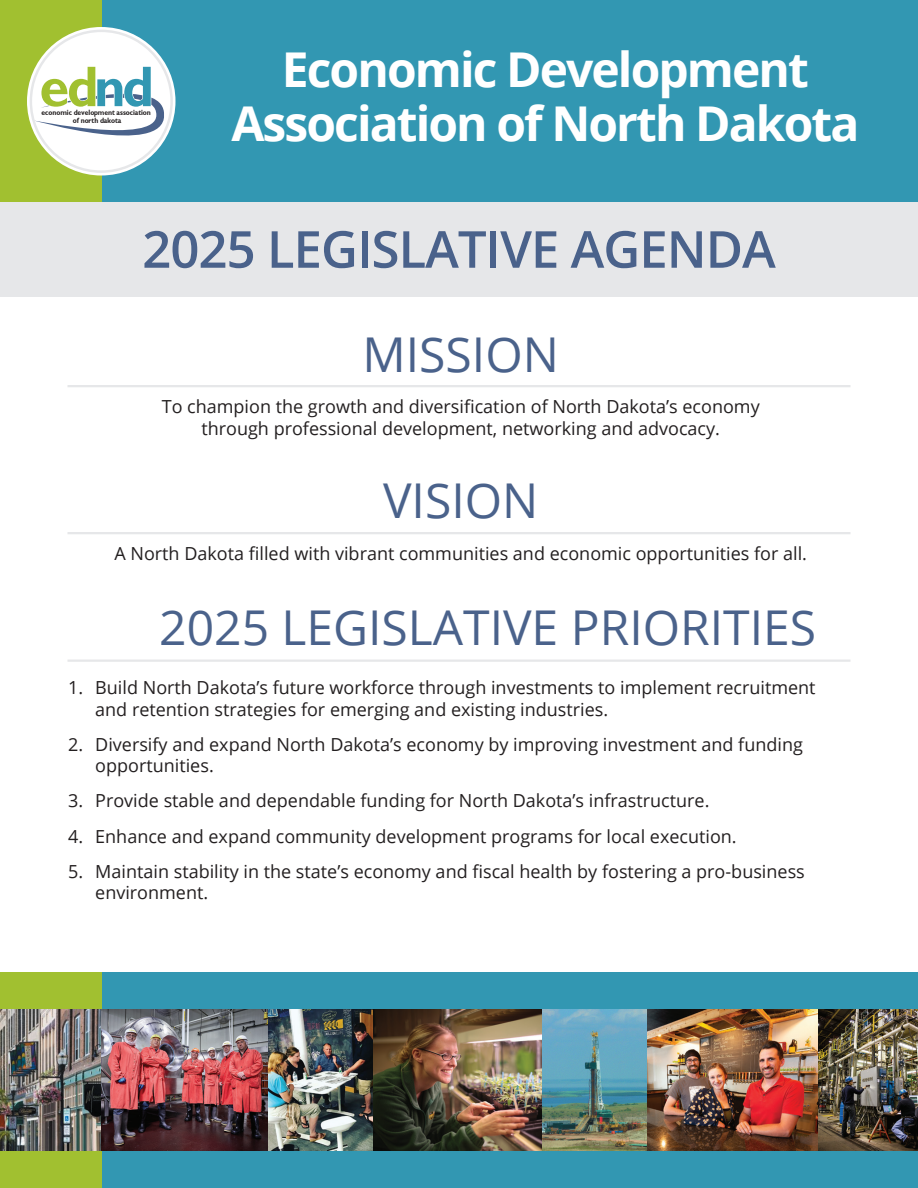
<style>
.page{position:relative;width:918px;height:1188px;background:#fff}
.page>*{position:absolute;margin:0;border:0;box-sizing:border-box;transform-origin:0 0}
.t1{font:600 51px "Open Sans";letter-spacing:-.02em;color:#4a628b}
.t2{font:700 48px/54px "Open Sans";letter-spacing:-.04em;color:#fff;text-align:center}
.t3{font:48px "Open Sans";color:#4a628b}
.t4{font:18px/21.6px "Open Sans";color:#231f20}
.t5{font:700 7.65px/7.8px "Gimlet S Si";letter-spacing:-.01em;color:#231f20;text-align:center;scale:.89 1}
</style>
<div class="page">
<div style="left:0;top:0;width:918px;height:202px;background:#3297b2"></div>
<div style="left:0;top:0;width:101px;height:202px;background:#a1c030"></div>
<svg style="left:27px;top:27px;width:149px;height:149px;background:#f8faf9"></svg>
<svg style="left:34px;top:67px;width:130px;height:72px"></svg>
<div style="left:0;top:202px;width:918px;height:95px;background:#e6e7e9"></div>
<div style="left:0;top:972px;width:918px;height:216px;background:#3297b2"></div>
<div style="left:0;top:972px;width:101px;height:216px;background:#a1c030"></div>
<hr style="left:68px;top:385px;width:782px;height:2px;background:#e6e7e9">
<hr style="left:68px;top:532px;width:782px;height:2px;background:#e6e7e9">
<hr style="left:68px;top:660px;width:782px;height:2px;background:#e6e7e9">
<img style="left:0;top:1010px;width:918px;height:140px">
<p class="t5" style="left:42px;top:108px;width:124px">economic development association of north dakota</p>
<p class="t2" style="left:231px;top:42px;width:630px">Economic Development<br>Association of North Dakota</p>
<p class="t1" style="left:142px;top:214px;width:635px">2025 LEGISLATIVE AGENDA</p>
<p class="t3" style="left:363px;top:321px;width:198px">MISSION</p>
<p class="t4" style="left:162px;top:396px;width:600px">To champion the growth and diversification of North Dakota’s economy</p>
<p class="t4" style="left:201px;top:417px;width:520px">through professional development, networking and advocacy.</p>
<p class="t3" style="left:383px;top:468px;width:157px">VISION</p>
<p class="t4" style="left:114px;top:542px;width:694px">A North Dakota filled with vibrant communities and economic opportunities for all.</p>
<p class="t3" style="left:159px;top:595px;width:658px">2025 LEGISLATIVE PRIORITIES</p>
<p class="t4" style="left:95px;top:676px;width:722px;text-indent:-27px">1. Build North Dakota’s future workforce through investments to implement recruitment and retention strategies for emerging and existing industries.</p>
<p class="t4" style="left:95px;top:733px;width:709px;text-indent:-27px">2. Diversify and expand North Dakota’s economy by improving investment and funding opportunities.</p>
<p class="t4" style="left:68px;top:790px;width:643px">3. Provide stable and dependable funding for North Dakota’s infrastructure.</p>
<p class="t4" style="left:68px;top:825px;width:670px">4. Enhance and expand community development programs for local execution.</p>
<p class="t4" style="left:95px;top:860px;width:711px;text-indent:-27px">5. Maintain stability in the state’s economy and fiscal health by fostering a pro-business environment.</p>
</div>
